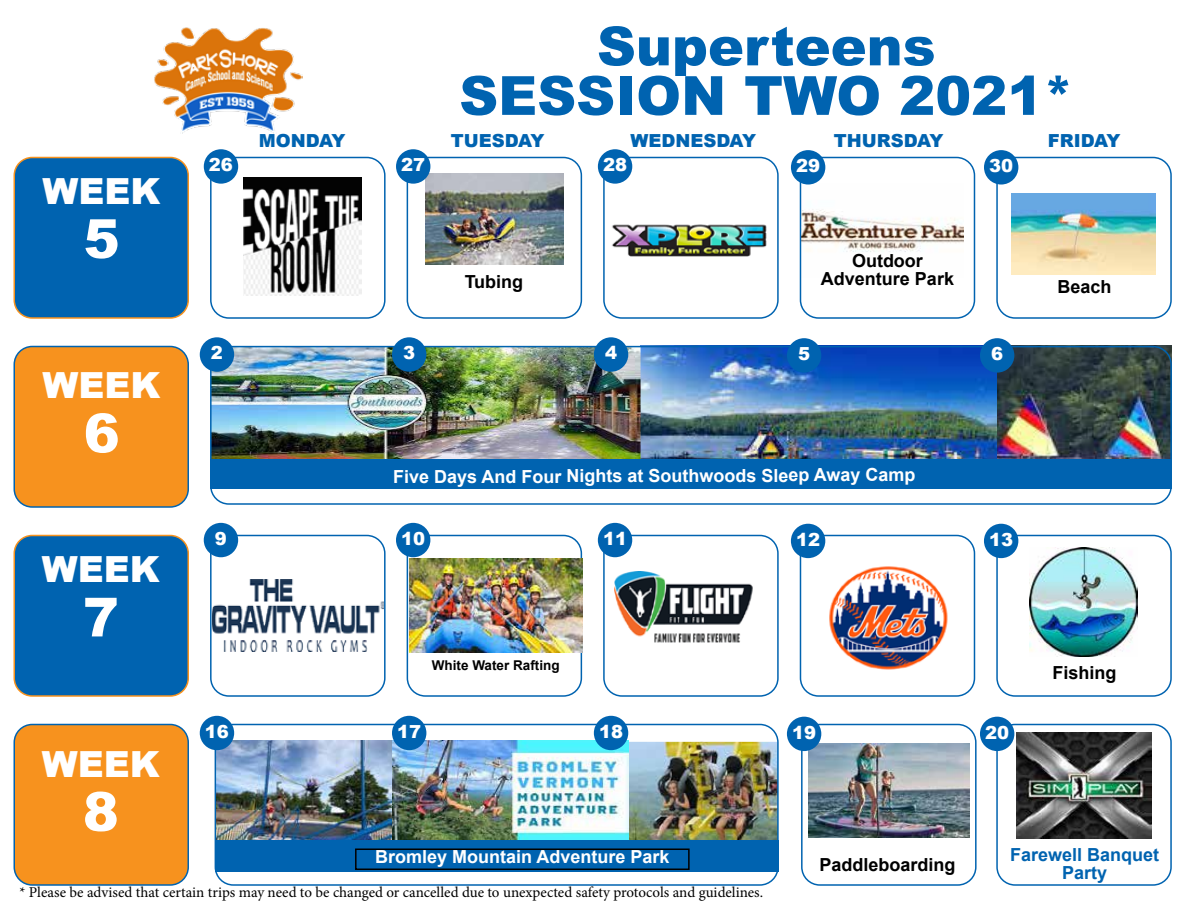
<style>
.page{position:relative;width:1188px;height:918px;background:#fff}
.page>*{position:absolute;margin:0;border:0;box-sizing:border-box;transform-origin:0 0}
.t1{font:900 54px/49.5px "Arial";color:#0063b0;text-align:center}
.t2{font:900 54px "Arial";color:#fff}
.t3{font:900 36px "Arial";color:#fff}
.t4{font:700 18px "Arial";letter-spacing:-.005em;color:#fff}
.t5{font:700 18px/18px "Arial";color:#000;text-align:center}
.t6{font:900 18px "Arial";color:#0063b0}
.t7{font:900 18px "Arial";color:#fff}
.t8{font:700 18px/18px "Arial";color:#0063b0;text-align:center}
.t9{font:15px "Minion Pro";color:#000}
.t10{font:700 13.5px "Arial";color:#000}
</style>
<div class="page">
<img style="left:218px;top:741px;width:174px;height:99px">
<img style="left:628px;top:742px;width:148px;height:98px">
<div style="left:215px;top:724px;width:564px;height:162px;border:2px solid #0063b0;border-radius:18px"></div>
<img style="left:996px;top:346px;width:176px;height:113px">
<img style="left:641px;top:349px;width:355px;height:110px">
<img style="left:808px;top:744px;width:161px;height:93px">
<div style="left:801px;top:724px;width:176px;height:162px;border:2px solid #0063b0;border-radius:18px"></div>
<img style="left:213px;top:349px;width:428px;height:110px">
<div style="left:210px;top:346px;width:962px;height:159px;border:2px solid #0063b0;border-radius:18px"></div>
<div style="left:14px;top:158px;width:174px;height:160px;background:#0063b0;border-radius:18px"></div>
<div style="left:14px;top:157px;width:175px;height:162px;border:2px solid #f7921e;border-radius:18px"></div>
<div style="left:210px;top:157px;width:176px;height:162px;border:2px solid #0063b0;border-radius:18px"></div>
<img style="left:426px;top:174px;width:137px;height:91px">
<div style="left:407px;top:157px;width:175px;height:162px;border:2px solid #0063b0;border-radius:18px"></div>
<div style="left:603px;top:157px;width:176px;height:162px;border:2px solid #0063b0;border-radius:18px"></div>
<img style="left:803px;top:209px;width:160px;height:43px">
<div style="left:800px;top:157px;width:175px;height:162px;border:2px solid #0063b0;border-radius:18px"></div>
<div style="left:996px;top:157px;width:176px;height:162px;border:2px solid #0063b0;border-radius:18px"></div>
<div style="left:14px;top:346px;width:174px;height:161px;background:#f7921e;border-radius:18px"></div>
<div style="left:14px;top:346px;width:175px;height:162px;border:2px solid #0063b0;border-radius:18px"></div>
<div style="left:14px;top:536px;width:174px;height:160px;background:#0063b0;border-radius:18px"></div>
<div style="left:14px;top:535px;width:175px;height:162px;border:2px solid #f7921e;border-radius:18px"></div>
<img style="left:213px;top:580px;width:170px;height:72px">
<div style="left:210px;top:535px;width:176px;height:162px;border:2px solid #0063b0;border-radius:18px"></div>
<div style="left:407px;top:535px;width:175px;height:162px;border:2px solid #0063b0;border-radius:18px"></div>
<img style="left:615px;top:571px;width:138px;height:72px">
<div style="left:603px;top:535px;width:176px;height:162px;border:2px solid #0063b0;border-radius:18px"></div>
<div style="left:800px;top:535px;width:175px;height:162px;border:2px solid #0063b0;border-radius:18px"></div>
<div style="left:996px;top:535px;width:176px;height:162px;border:2px solid #0063b0;border-radius:18px"></div>
<div style="left:14px;top:724px;width:174px;height:161px;background:#f7921e;border-radius:18px"></div>
<div style="left:14px;top:724px;width:175px;height:162px;border:2px solid #0063b0;border-radius:18px"></div>
<img style="left:1016px;top:732px;width:136px;height:106px">
<div style="left:996px;top:724px;width:176px;height:162px;border:2px solid #0063b0;border-radius:18px"></div>
<div style="left:204px;top:149px;width:34px;height:35px;background:#0063b0;border-radius:50%"></div>
<div style="left:396px;top:149px;width:34px;height:35px;background:#0063b0;border-radius:50%"></div>
<div style="left:598px;top:149px;width:34px;height:35px;background:#0063b0;border-radius:50%"></div>
<div style="left:791px;top:150px;width:34px;height:35px;background:#0063b0;border-radius:50%"></div>
<div style="left:984px;top:150px;width:34px;height:35px;background:#0063b0;border-radius:50%"></div>
<div style="left:392px;top:337px;width:34px;height:35px;background:#0063b0;border-radius:50%"></div>
<div style="left:980px;top:338px;width:34px;height:35px;background:#0063b0;border-radius:50%"></div>
<div style="left:204px;top:523px;width:34px;height:34px;background:#0063b0;border-radius:50%"></div>
<div style="left:396px;top:523px;width:34px;height:34px;background:#0063b0;border-radius:50%"></div>
<div style="left:598px;top:523px;width:34px;height:34px;background:#0063b0;border-radius:50%"></div>
<div style="left:791px;top:524px;width:34px;height:34px;background:#0063b0;border-radius:50%"></div>
<div style="left:984px;top:524px;width:34px;height:34px;background:#0063b0;border-radius:50%"></div>
<div style="left:787px;top:717px;width:34px;height:34px;background:#0063b0;border-radius:50%"></div>
<div style="left:980px;top:717px;width:34px;height:34px;background:#0063b0;border-radius:50%"></div>
<img style="left:1011px;top:193px;width:145px;height:82px">
<div style="left:200px;top:337px;width:34px;height:35px;background:#0063b0;border-radius:50%"></div>
<img style="left:1029px;top:548px;width:109px;height:108px">
<div style="left:210px;top:459px;width:962px;height:30px;background:#0063b0"></div>
<div style="left:787px;top:338px;width:34px;height:35px;background:#0063b0;border-radius:50%"></div>
<div style="left:594px;top:337px;width:34px;height:35px;background:#0063b0;border-radius:50%"></div>
<img style="left:612px;top:224px;width:154px;height:33px">
<img style="left:409px;top:558px;width:173px;height:95px">
<img style="left:829px;top:566px;width:119px;height:104px">
<img style="left:244px;top:177px;width:118px;height:119px">
<img style="left:154px;top:27px;width:149px;height:107px">
<div style="left:200px;top:716px;width:34px;height:34px;background:#0063b0;border-radius:50%"></div>
<img style="left:392px;top:741px;width:236px;height:99px">
<div style="left:215px;top:840px;width:564px;height:32px;background:#0063b0"></div>
<div style="left:355px;top:849px;width:335px;height:21px;border:2px solid #000"></div>
<div style="left:392px;top:716px;width:34px;height:34px;background:#0063b0;border-radius:50%"></div>
<div style="left:594px;top:716px;width:34px;height:34px;background:#0063b0;border-radius:50%"></div>
<h1 class="t1" style="left:459px;top:20px;width:616px">Superteens<br>SESSION TWO 2021*</h1>
<p class="t6" style="left:259px;top:127px;width:88px">MONDAY</p>
<p class="t6" style="left:451px;top:127px;width:95px">TUESDAY</p>
<p class="t6" style="left:630px;top:127px;width:127px">WEDNESDAY</p>
<p class="t6" style="left:834px;top:127px;width:111px">THURSDAY</p>
<p class="t6" style="left:1048px;top:127px;width:74px">FRIDAY</p>
<h2 class="t3" style="left:43px;top:165px;width:119px">WEEK</h2>
<h1 class="t2" style="left:84px;top:199px;width:38px">5</h1>
<h2 class="t3" style="left:43px;top:359px;width:119px">WEEK</h2>
<h1 class="t2" style="left:84px;top:394px;width:38px">6</h1>
<h2 class="t3" style="left:42px;top:543px;width:119px">WEEK</h2>
<h1 class="t2" style="left:83px;top:578px;width:38px">7</h1>
<h2 class="t3" style="left:42px;top:738px;width:119px">WEEK</h2>
<h1 class="t2" style="left:83px;top:772px;width:38px">8</h1>
<p class="t7" style="left:209px;top:152px;width:26px">26</p>
<p class="t7" style="left:401px;top:152px;width:26px">27</p>
<p class="t7" style="left:603px;top:152px;width:26px">28</p>
<p class="t7" style="left:796px;top:153px;width:26px">29</p>
<p class="t7" style="left:989px;top:153px;width:26px">30</p>
<p class="t7" style="left:211px;top:340px;width:14px">2</p>
<p class="t5" style="left:465px;top:273px;width:60px">Tubing</p>
<p class="t5" style="left:821px;top:253px;width:135px">Outdoor<br>Adventure Park</p>
<p class="t7" style="left:403px;top:340px;width:14px">3</p>
<p class="t7" style="left:991px;top:341px;width:14px">6</p>
<p class="t7" style="left:605px;top:340px;width:14px">4</p>
<p class="t7" style="left:798px;top:341px;width:14px">5</p>
<p class="t4" style="left:393px;top:464px;width:524px">Five Days And Four Nights at Southwoods Sleep Away Camp</p>
<p class="t7" style="left:215px;top:525px;width:14px">9</p>
<p class="t7" style="left:401px;top:525px;width:26px">10</p>
<p class="t7" style="left:603px;top:525px;width:26px">11</p>
<p class="t7" style="left:796px;top:526px;width:26px">12</p>
<p class="t7" style="left:989px;top:526px;width:26px">13</p>
<p class="t5" style="left:1058px;top:278px;width:56px">Beach</p>
<p class="t7" style="left:205px;top:718px;width:26px">16</p>
<p class="t10" style="left:432px;top:656px;width:129px">White Water Rafting</p>
<p class="t7" style="left:397px;top:718px;width:26px">17</p>
<p class="t7" style="left:599px;top:718px;width:26px">18</p>
<p class="t7" style="left:792px;top:719px;width:26px">19</p>
<p class="t7" style="left:985px;top:719px;width:26px">20</p>
<p class="t5" style="left:1053px;top:664px;width:66px">Fishing</p>
<p class="t4" style="left:375px;top:845px;width:296px">Bromley Mountain Adventure Park</p>
<p class="t5" style="left:819px;top:856px;width:138px">Paddleboarding</p>
<p class="t8" style="left:1010px;top:846px;width:151px">Farewell Banquet<br>Party</p>
<p class="t9" style="left:19px;top:882px;width:745px">* Please be advised that certain trips may need to be changed or cancelled due to unexpected safety protocols and guidelines.</p>
</div>
